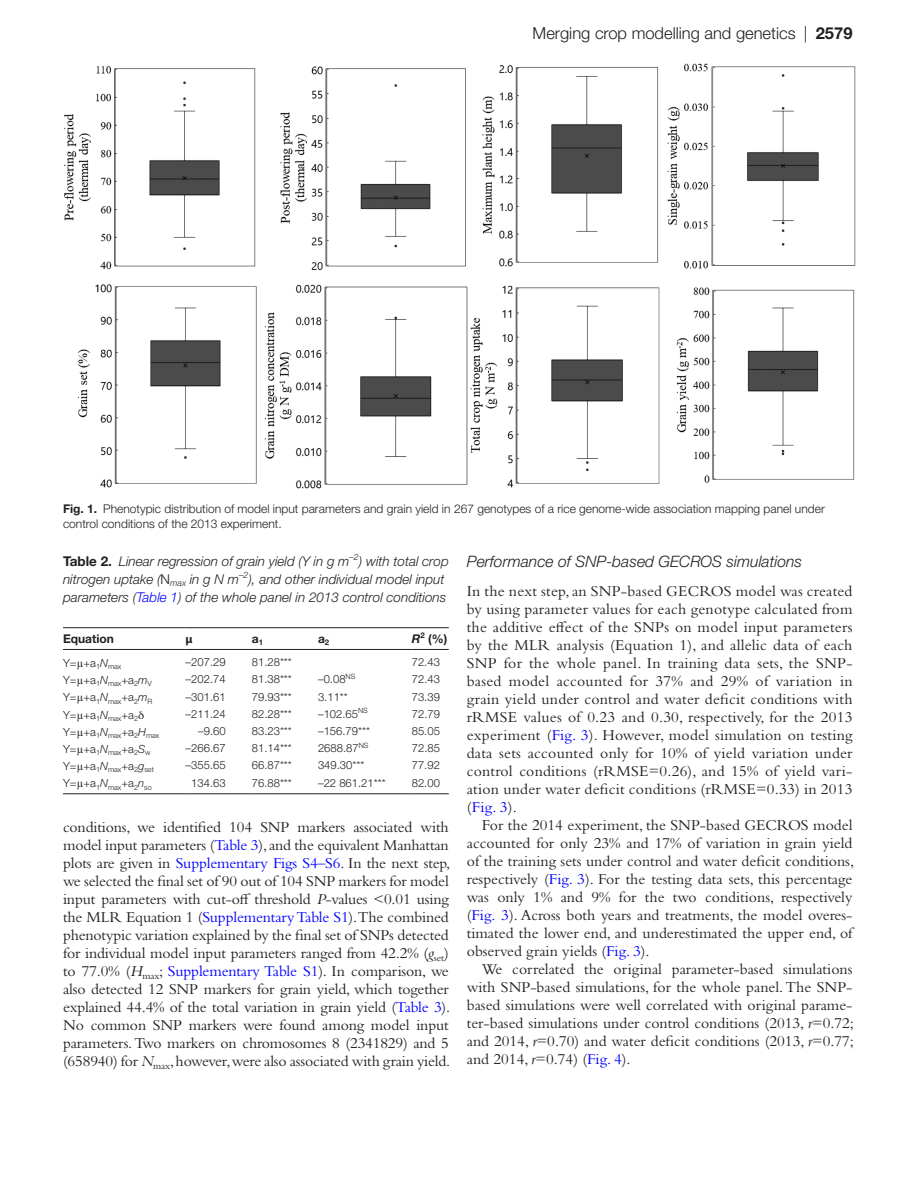
<style>
.page{position:relative;width:919px;height:1187px;background:#fff}
.page>*{position:absolute;margin:0;border:0;box-sizing:border-box;transform-origin:0 0}
.t1{font:300 16.5px "Helvetica Neue LT Std";color:#231f20}
.t2{font:15.75px/18px "Bembo Std";color:#231f20;text-align:justify}
.t3{font:italic 300 15.75px "Helvetica Neue LT Std";color:#231f20}
.t4{font:italic 300 13.5px/18px "Helvetica Neue LT Std";color:#231f20}
.t5{font:300 12px/15px "Helvetica Neue LT Std";color:#231f20}
.t6{font:700 12px "Helvetica Neue LT Std";color:#231f20}
.t7{font:700 12px "Myriad Pro";color:#231f20}
.t8{font:300 11.25px "Helvetica Neue LT Std";color:#231f20}
.t9{font:300 7.35px "Helvetica Neue LT Std";color:#231f20}
.s1{font-weight:700}
.s2{font-weight:700;font-style:normal}
.s3{font-style:normal}
.s4{color:#00f}
.s5{font-style:italic}
.s6{font-family:"Gandhari Unicode";font-weight:400}
</style>
<div class="page">
<img style="left:64px;top:63px;width:791px;height:426px">
<hr style="left:63px;top:627px;width:123px;height:1px;background:#231f20">
<hr style="left:63px;top:649px;width:123px;height:1px;background:#231f20">
<hr style="left:186px;top:627px;width:66px;height:1px;background:#231f20">
<hr style="left:186px;top:649px;width:66px;height:1px;background:#231f20">
<hr style="left:252px;top:627px;width:66px;height:1px;background:#231f20">
<hr style="left:252px;top:649px;width:66px;height:1px;background:#231f20">
<hr style="left:318px;top:627px;width:94px;height:1px;background:#231f20">
<hr style="left:318px;top:649px;width:94px;height:1px;background:#231f20">
<hr style="left:412px;top:627px;width:37px;height:1px;background:#231f20">
<hr style="left:412px;top:649px;width:37px;height:1px;background:#231f20">
<hr style="left:63px;top:793px;width:123px;height:1px;background:#231f20">
<hr style="left:186px;top:793px;width:66px;height:1px;background:#231f20">
<hr style="left:252px;top:793px;width:66px;height:1px;background:#231f20">
<hr style="left:318px;top:793px;width:94px;height:1px;background:#231f20">
<hr style="left:412px;top:793px;width:37px;height:1px;background:#231f20">
<p class="t1" style="left:532px;top:23px;width:321px">Merging crop modelling and genetics | <span class="s1">2579</span></p>
<p class="t5" style="left:63px;top:501px;width:763px"><span class="s1">Fig. 1.</span> Phenotypic distribution of model input parameters and grain yield in 267 genotypes of a rice genome-wide association mapping panel under control conditions of the 2013 experiment.</p>
<p class="t4" style="left:63px;top:551px;width:387px"><span class="s2">Table 2.</span> Linear regression of grain yield (Y in g m<sup>–2</sup>) with total crop nitrogen uptake (<span class="s3">N</span><sub>max</sub> in g N m<sup>–2</sup>), and other individual model input parameters (<span class="s4">Table 1</span>) of the whole panel in 2013 control conditions</p>
<p class="t6" style="left:63px;top:631px;width:52px">Equation</p>
<p class="t7" style="left:186px;top:631px;width:9px">μ</p>
<p class="t6" style="left:252px;top:631px;width:13px">a<sub>1</sub></p>
<p class="t6" style="left:318px;top:631px;width:13px">a<sub>2</sub></p>
<p class="t6" style="left:412px;top:631px;width:37px"><span class="s5">R</span><sup>2</sup> (%)</p>
<p class="t9" style="left:63px;top:662px;width:60px"><sup>Y</sup><sup>=</sup><sup>μ</sup><sup>+a</sup>1<sup>N</sup>max</p>
<p class="t8" style="left:186px;top:655px;width:42px">–207.29</p>
<p class="t8" style="left:252px;top:655px;width:42px">81.28***</p>
<p class="t8" style="left:412px;top:655px;width:30px">72.43</p>
<p class="t9" style="left:63px;top:679px;width:90px"><sup>Y</sup><sup>=</sup><sup>μ</sup><sup>+a</sup>1<sup>N</sup>max<sup>+a</sup>2<sup>m</sup>V</p>
<p class="t8" style="left:186px;top:672px;width:42px">–202.74</p>
<p class="t8" style="left:252px;top:672px;width:42px">81.38***</p>
<p class="t8" style="left:318px;top:672px;width:39px">–0.08<sup>NS</sup></p>
<p class="t8" style="left:412px;top:672px;width:30px">72.43</p>
<p class="t9" style="left:63px;top:696px;width:91px"><sup>Y</sup><sup>=</sup><sup>μ</sup><sup>+a</sup>1<sup>N</sup>max<sup>+a</sup>2<sup>m</sup>R</p>
<p class="t8" style="left:186px;top:689px;width:42px">–301.61</p>
<p class="t8" style="left:252px;top:689px;width:42px">79.93***</p>
<p class="t8" style="left:318px;top:689px;width:31px">3.11**</p>
<p class="t8" style="left:412px;top:689px;width:30px">73.39</p>
<p class="t8" style="left:63px;top:707px;width:83px">Y<span class="s5">=</span><span class="s6">μ</span>+a<sub>1</sub><span class="s5">N</span><sub>max</sub>+a<sub>2</sub><span class="s6">δ</span></p>
<p class="t8" style="left:186px;top:707px;width:42px">–211.24</p>
<p class="t8" style="left:252px;top:707px;width:42px">82.28***</p>
<p class="t8" style="left:318px;top:707px;width:51px">–102.65<sup>NS</sup></p>
<p class="t8" style="left:412px;top:707px;width:30px">72.79</p>
<p class="t9" style="left:63px;top:730px;width:98px"><sup>Y</sup><sup>=</sup><sup>μ</sup><sup>+a</sup>1<sup>N</sup>max<sup>+a</sup>2<sup>H</sup>max</p>
<p class="t8" style="left:198px;top:724px;width:29px">–9.60</p>
<p class="t8" style="left:252px;top:724px;width:42px">83.23***</p>
<p class="t8" style="left:318px;top:724px;width:53px">–156.79***</p>
<p class="t8" style="left:412px;top:724px;width:30px">85.05</p>
<p class="t9" style="left:63px;top:748px;width:89px"><sup>Y</sup><sup>=</sup><sup>μ</sup><sup>+a</sup>1<sup>N</sup>max<sup>+a</sup>2<sup>S</sup>w</p>
<p class="t8" style="left:186px;top:741px;width:42px">–266.67</p>
<p class="t8" style="left:252px;top:741px;width:42px">81.14***</p>
<p class="t8" style="left:318px;top:741px;width:52px">2688.87<sup>NS</sup></p>
<p class="t8" style="left:412px;top:741px;width:30px">72.85</p>
<p class="t9" style="left:63px;top:765px;width:92px"><sup>Y</sup><sup>=</sup><sup>μ</sup><sup>+a</sup>1<sup>N</sup>max<sup>+a</sup>2<sup>g</sup>set</p>
<p class="t8" style="left:186px;top:758px;width:42px">–355.65</p>
<p class="t8" style="left:252px;top:758px;width:42px">66.87***</p>
<p class="t8" style="left:318px;top:758px;width:48px">349.30***</p>
<p class="t8" style="left:412px;top:758px;width:30px">77.92</p>
<p class="t9" style="left:63px;top:782px;width:90px"><sup>Y</sup><sup>=</sup><sup>μ</sup><sup>+a</sup>1<sup>N</sup>max<sup>+a</sup>2<sup>n</sup>so</p>
<p class="t8" style="left:191px;top:775px;width:36px">134.63</p>
<p class="t8" style="left:252px;top:775px;width:42px">76.88***</p>
<p class="t8" style="left:318px;top:775px;width:69px">–22 861.21***</p>
<p class="t8" style="left:412px;top:775px;width:30px">82.00</p>
<p class="t3" style="left:467px;top:552px;width:337px">Performance of SNP-based GECROS simulations</p>
<p class="t2" style="left:467px;top:581px;width:387px">In the next step, an SNP-based GECROS model was created by using parameter values for each genotype calculated from the additive effect of the SNPs on model input parameters by the MLR analysis (Equation 1), and allelic data of each SNP for the whole panel. In training data sets, the SNP&shy;based model accounted for 37% and 29% of variation in grain yield under control and water deficit conditions with rRMSE values of 0.23 and 0.30, respectively, for the 2013 experiment (<span class="s4">Fig. 3</span>). However, model simulation on testing data sets accounted only for 10% of yield variation under control conditions (rRMSE=0.26), and 15% of yield vari&shy;ation under water deficit conditions (rRMSE=0.33) in 2013 (<span class="s4">Fig. 3</span>).</p>
<p class="t2" style="left:467px;top:815px;width:389px;text-indent:15px">For the 2014 experiment, the SNP-based GECROS model accounted for only 23% and 17% of variation in grain yield of the training sets under control and water deficit conditions, respectively (<span class="s4">Fig. 3</span>). For the testing data sets, this percentage was only 1% and 9% for the two conditions, respectively (<span class="s4">Fig. 3</span>). Across both years and treatments, the model overes&shy;timated the lower end, and underestimated the upper end, of observed grain yields (<span class="s4">Fig. 3</span>).</p>
<p class="t2" style="left:467px;top:959px;width:389px;text-indent:15px">We correlated the original parameter-based simulations with SNP-based simulations, for the whole panel. The SNP&shy;based simulations were well correlated with original parame&shy;ter-based simulations under control conditions (2013, <span class="s5">r</span>=0.72; and 2014, <span class="s5">r</span>=0.70) and water deficit conditions (2013, <span class="s5">r</span>=0.77; and 2014, <span class="s5">r</span>=0.74) (<span class="s4">Fig. 4</span>).</p>
<p class="t2" style="left:63px;top:817px;width:389px">conditions, we identified 104 SNP markers associated with model input parameters (<span class="s4">Table 3</span>), and the equivalent Manhattan plots are given in <span class="s4">Supplementary Figs S4–S6</span>. In the next step, we selected the final set of 90 out of 104 SNP markers for model input parameters with cut-off threshold <span class="s5">P</span>-values &lt;0.01 using the MLR Equation 1 (<span class="s4">Supplementary Table S1</span>).The combined phenotypic variation explained by the final set of SNPs detected for individual model input parameters ranged from 42.2% (<span class="s5">g</span><sub>set</sub>) to 77.0% (<span class="s5">H</span><sub>max</sub>; <span class="s4">Supplementary Table S1</span>). In comparison, we also detected 12 SNP markers for grain yield, which together explained 44.4% of the total variation in grain yield (<span class="s4">Table 3</span>).<br>No common SNP markers were found among model input parameters. Two markers on chromosomes 8 (2341829) and 5 (658940) for <span class="s5">N</span><sub>max</sub>, however, were also associated with grain yield.</p>
</div>
